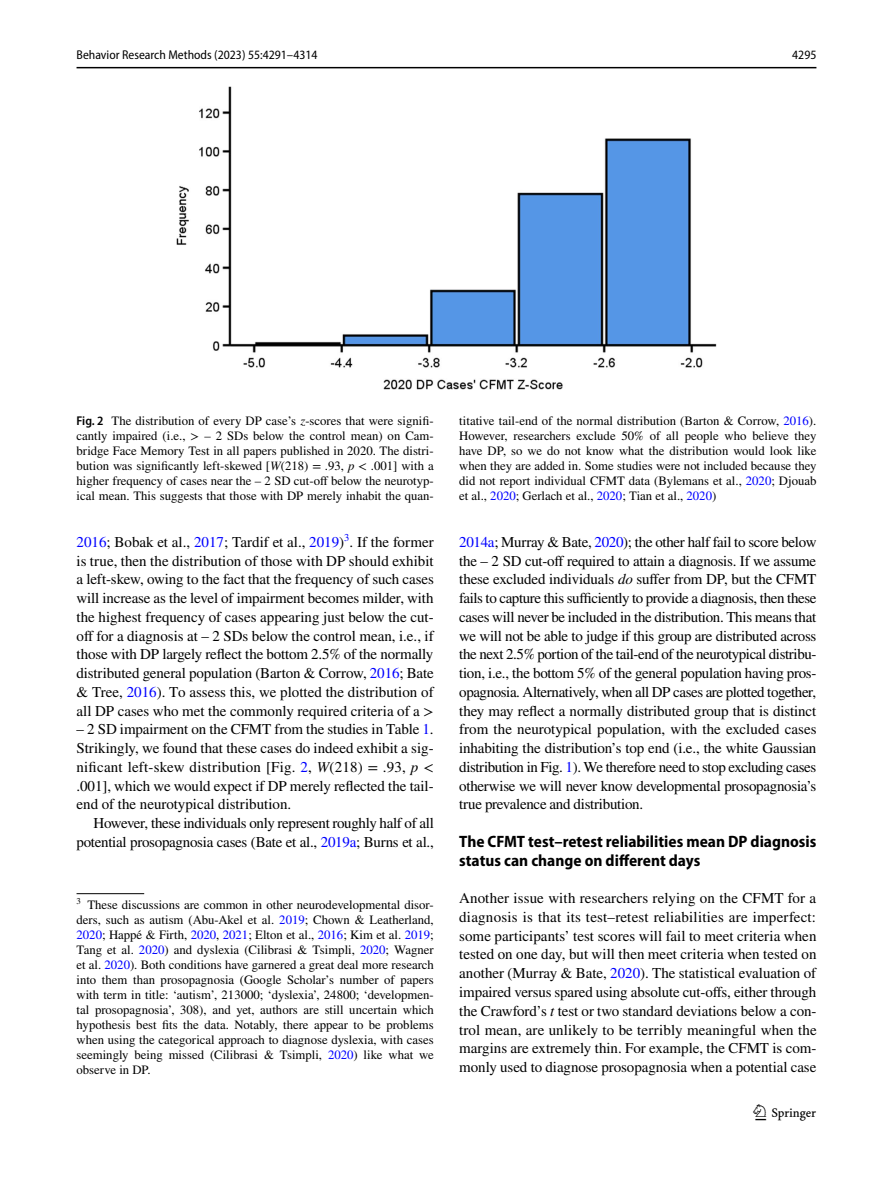
<style>
.page{position:relative;width:893px;height:1187px;background:#fff}
.page>*{position:absolute;margin:0;border:0;box-sizing:border-box;transform-origin:0 0}
.t1{font:22.5px "Springnew Regular 3";color:#000}
.t2{font:700 semi-condensed 16.5px/18.8px "Myriad Pro";color:#000}
.t3{font:15px/18.8px "STIX";letter-spacing:-.015em;color:#000;text-align:justify}
.t4{font:12.75px/15px "STIX";color:#000;text-align:justify}
.t5{font:semi-condensed 12.75px "Myriad Pro";color:#000}
.s1{font-family:"Myriad Pro";font-weight:600;font-stretch:semi-condensed}
.s2{font-style:italic}
.s3{color:#00f}
</style>
<div class="page">
<hr style="left:77px;top:67px;width:739px;height:1px;background:#000">
<img style="left:176px;top:87px;width:540px;height:302px">
<hr style="left:77px;top:893px;width:67px;height:1px;background:#000">
<p class="t5" style="left:77px;top:48px;width:243px">Behavior Research Methods (2023) 55:4291–4314</p>
<p class="t5" style="left:792px;top:48px;width:26px">4295</p>
<p class="t4" style="left:77px;top:413px;width:359px"><span class="s1">Fig. 2</span> The distribution of every DP case’s <span class="s2">z</span>-scores that were signifi&shy;cantly impaired (i.e., &gt; – 2 SDs below the control mean) on Cam&shy;bridge Face Memory Test in all papers published in 2020. The distri&shy;bution was significantly left-skewed [<span class="s2">W</span>(218) = .93, <span class="s2">p</span> &lt; .001] with a higher frequency of cases near the – 2 SD cut-off below the neurotyp&shy;ical mean. This suggests that those with DP merely inhabit the quan-</p>
<p class="t4" style="left:459px;top:413px;width:359px">titative tail-end of the normal distribution (Barton &amp; Corrow, <span class="s3">2016</span>).<br>However, researchers exclude 50% of all people who believe they have DP, so we do not know what the distribution would look like when they are added in. Some studies were not included because they did not report individual CFMT data (Bylemans et al., <span class="s3">2020</span>; Djouab et al., <span class="s3">2020</span>; Gerlach et al., <span class="s3">2020</span>; Tian et al., <span class="s3">2020</span>)</p>
<p class="t3" style="left:77px;top:533px;width:359px"><span class="s3">2016</span>; Bobak et al., <span class="s3">2017</span>; Tardif et al., <span class="s3">2019</span>)<sup>3</sup>. If the former is true, then the distribution of those with DP should exhibit a left-skew, owing to the fact that the frequency of such cases will increase as the level of impairment becomes milder, with the highest frequency of cases appearing just below the cut&shy;off for a diagnosis at – 2 SDs below the control mean, i.e., if those with DP largely reflect the bottom 2.5% of the normally distributed general population (Barton &amp; Corrow, <span class="s3">2016</span>; Bate &amp; Tree, <span class="s3">2016</span>). To assess this, we plotted the distribution of all DP cases who met the commonly required criteria of a &gt;</p>
<p class="t3" style="left:77px;top:721px;width:359px">– 2 SD impairment on the CFMT from the studies in Table <span class="s3">1</span>.<br>Strikingly, we found that these cases do indeed exhibit a sig&shy;nificant left-skew distribution [Fig. <span class="s3">2</span>, <span class="s2">W</span>(218) = .93, <span class="s2">p</span> &lt; .001], which we would expect if DP merely reflected the tail&shy;end of the neurotypical distribution.</p>
<p class="t3" style="left:77px;top:814px;width:359px;text-align:right">However, these individuals only represent roughly half of all potential prosopagnosia cases (Bate et al., <span class="s3">2019a</span>; Burns et al.,</p>
<p class="t4" style="left:77px;top:897px;width:359px"><sup>3</sup> These discussions are common in other neurodevelopmental disor&shy;ders, such as autism (Abu-Akel et al. <span class="s3">2019</span>; Chown &amp; Leatherland, <span class="s3">2020</span>; Happé &amp; Firth, <span class="s3">2020</span>, <span class="s3">2021</span>; Elton et al., <span class="s3">2016</span>; Kim et al. <span class="s3">2019</span>; Tang et al. <span class="s3">2020</span>) and dyslexia (Cilibrasi &amp; Tsimpli, <span class="s3">2020</span>; Wagner et al. <span class="s3">2020</span>). Both conditions have garnered a great deal more research into them than prosopagnosia (Google Scholar’s number of papers with term in title: ‘autism’, 213000; ‘dyslexia’, 24800; ‘developmen&shy;tal prosopagnosia’, 308), and yet, authors are still uncertain which hypothesis best fits the data. Notably, there appear to be problems when using the categorical approach to diagnose dyslexia, with cases seemingly being missed (Cilibrasi &amp; Tsimpli, <span class="s3">2020</span>) like what we observe in DP.</p>
<p class="t3" style="left:459px;top:533px;width:359px"><span class="s3">2014a</span>; Murray &amp; Bate, <span class="s3">2020</span>); the other half fail to score below the – 2 SD cut-off required to attain a diagnosis. If we assume these excluded individuals <span class="s2">do</span> suffer from DP, but the CFMT fails to capture this sufficiently to provide a diagnosis, then these cases will never be included in the distribution. This means that we will not be able to judge if this group are distributed across the next 2.5% portion of the tail-end of the neurotypical distribu&shy;tion, i.e., the bottom 5% of the general population having pros&shy;opagnosia. Alternatively, when all DP cases are plotted together, they may reflect a normally distributed group that is distinct from the neurotypical population, with the excluded cases inhabiting the distribution’s top end (i.e., the white Gaussian distribution in Fig. <span class="s3">1</span>). We therefore need to stop excluding cases otherwise we will never know developmental prosopagnosia’s true prevalence and distribution.</p>
<p class="t2" style="left:459px;top:832px;width:359px">The CFMT test–retest reliabilities mean DP diagnosis status can change on different days</p>
<p class="t3" style="left:459px;top:889px;width:359px">Another issue with researchers relying on the CFMT for a diagnosis is that its test–retest reliabilities are imperfect: some participants’ test scores will fail to meet criteria when tested on one day, but will then meet criteria when tested on another (Murray &amp; Bate, <span class="s3">2020</span>). The statistical evaluation of impaired versus spared using absolute cut-offs, either through the Crawford’s <span class="s2">t</span> test or two standard deviations below a con&shy;trol mean, are unlikely to be terribly meaningful when the margins are extremely thin. For example, the CFMT is com&shy;monly used to diagnose prosopagnosia when a potential case</p>
<h1 class="t1" style="left:755px;top:1104px;width:62px">1 3</h1>
</div>
